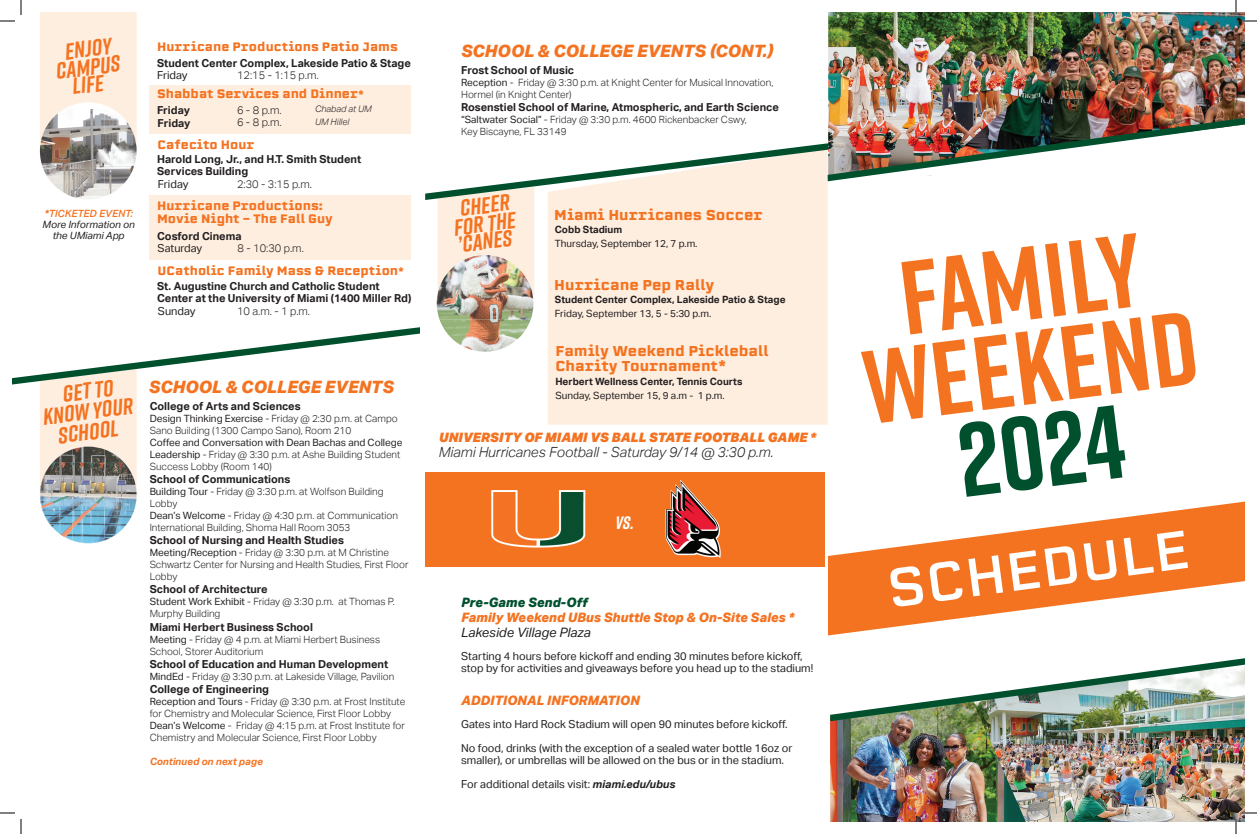
<style>
.page{position:relative;width:1257px;height:834px;background:#fff}
.page>*{position:absolute;margin:0;border:0;box-sizing:border-box;transform-origin:0 0}
.t1{font:700 104px/84px "Rift";color:#f47321;text-align:center}
.t2{font:700 104px "Rift";color:#00502e}
.t3{font:53px "Erbaum";color:#fff}
.t4{font:italic 700 23px/17.8px "Rift";color:#f47321;text-align:center}
.t5{font:italic 700 18px "Rift";color:#fff}
.t6{font:italic 800 17px "Aktiv Grotesk";color:#f47321}
.t7{font:700 14px/15px "Erbaum";color:#f47321}
.t8{font:italic 300 14px "Aktiv Grotesk";color:#231f20}
.t9{font:italic 800 13px "Aktiv Grotesk";color:#f47321}
.t10{font:italic 900 13px "Aktiv Grotesk";color:#f47321}
.t11{font:italic 13px "Aktiv Grotesk";color:#231f20}
.t12{font:italic 800 13px "Aktiv Grotesk";color:#00502e}
.t13{font:700 12px/13px "Erbaum";color:#f47321}
.t14{font:700 11px/12px "Aktiv Grotesk";color:#231f20}
.t15{font:11px/24px "Aktiv Grotesk";color:#231f20}
.t16{font:300 11px "Aktiv Grotesk";color:#231f20}
.t17{font:300 10px/12px "Aktiv Grotesk";color:#231f20}
.t18{font:700 10px "Aktiv Grotesk";color:#231f20}
.t19{font:10px "Aktiv Grotesk";color:#231f20}
.t20{font:italic 10px/11px "Aktiv Grotesk";color:#231f20;text-align:center}
.t21{font:italic 700 10px "Aktiv Grotesk";color:#f47321}
.t22{font:italic 300 9px "Aktiv Grotesk";color:#231f20}
.s1{font-weight:700;color:#f47321}
.s2{font-weight:500;color:#f47321}
.s3{font-size:10px}
.s4{font-weight:400}
.s5{font-weight:700;font-style:italic}
</style>
<div class="page">
<img style="left:1093px;top:12px;width:152px;height:98px">
<div style="left:149px;top:196px;width:261px;height:64px;background:#feeee0"></div>
<div style="left:425px;top:472px;width:399px;height:94px;background:#f47321"></div>
<svg style="left:437px;top:255px;width:96px;height:97px"></svg>
<img style="left:501px;top:320px;width:30px;height:29px">
<img style="left:469px;top:349px;width:32px;height:1px">
<img style="left:437px;top:296px;width:96px;height:24px">
<img style="left:439px;top:319px;width:22px;height:26px">
<div style="left:548px;top:296px;width:280px;height:129px;background:#feeee0"></div>
<div style="left:149px;top:85px;width:261px;height:49px;background:#feeee0"></div>
<svg style="left:12px;top:327px;width:408px;height:152px"></svg>
<img style="left:43px;top:449px;width:29px;height:30px">
<img style="left:72px;top:447px;width:33px;height:32px">
<img style="left:104px;top:449px;width:30px;height:30px">
<img style="left:40px;top:479px;width:97px;height:32px">
<img style="left:43px;top:511px;width:29px;height:29px">
<img style="left:72px;top:511px;width:33px;height:32px">
<img style="left:104px;top:511px;width:30px;height:29px">
<svg style="left:40px;top:103px;width:97px;height:96px"></svg>
<svg style="left:40px;top:12px;width:97px;height:141px;background:#f8e7d9"></svg>
<img style="left:43px;top:105px;width:29px;height:30px">
<img style="left:72px;top:103px;width:32px;height:96px">
<img style="left:104px;top:105px;width:30px;height:30px">
<img style="left:40px;top:135px;width:3px;height:24px">
<img style="left:104px;top:135px;width:33px;height:32px">
<img style="left:43px;top:167px;width:15px;height:21px">
<img style="left:104px;top:167px;width:30px;height:29px">
<svg style="left:828px;top:501px;width:417px;height:134px;fill:#f47321"></svg>
<img style="left:492px;top:490px;width:93px;height:58px">
<img style="left:665px;top:480px;width:56px;height:78px">
<img style="left:828px;top:12px;width:265px;height:98px">
<svg style="left:425px;top:110px;width:820px;height:186px"></svg>
<img style="left:830px;top:721px;width:140px;height:101px">
<img style="left:970px;top:721px;width:275px;height:101px">
<svg style="left:842px;top:596px;width:403px;height:39px"></svg>
<img style="left:830px;top:658px;width:415px;height:63px">
<svg style="left:0;top:0;width:22px;height:22px"></svg>
<svg style="left:0;top:812px;width:22px;height:22px"></svg>
<svg style="left:1235px;top:0;width:22px;height:22px"></svg>
<svg style="left:1235px;top:812px;width:22px;height:22px"></svg>
<h3 class="t4" style="left:52px;top:44px;width:66px;rotate:-8deg">ENJOY<br>CAMPUS<br>LIFE</h3>
<p class="t20" style="left:43px;top:208px;width:94px"><span class="s1">*</span><span class="s2">TICKETED EVENT:<br></span>More Information on the UMiami App</p>
<p class="t13" style="left:157px;top:40px;width:242px">Hurricane Productions Patio Jams</p>
<p class="t14" style="left:157px;top:57px;width:255px">Student Center Complex, Lakeside Patio &amp; Stage</p>
<p class="t15" style="left:157px;top:64px;width:32px">Friday</p>
<p class="t16" style="left:237px;top:69px;width:83px">12:15 - 1:15 p.m.</p>
<p class="t13" style="left:157px;top:87px;width:208px">Shabbat Services and Dinner<span class="s3">*</span></p>
<p class="t14" style="left:158px;top:117px;width:34px">Friday</p>
<p class="t16" style="left:237px;top:115px;width:46px">6 - 8 p.m.</p>
<p class="t14" style="left:157px;top:104px;width:34px">Friday</p>
<p class="t16" style="left:237px;top:104px;width:46px">6 - 8 p.m.</p>
<p class="t22" style="left:315px;top:104px;width:58px">Chabad at UM</p>
<p class="t22" style="left:315px;top:116px;width:36px">UM Hillel</p>
<p class="t13" style="left:158px;top:138px;width:99px">Cafecito Hour</p>
<p class="t15" style="left:158px;top:172px;width:32px">Friday</p>
<p class="t16" style="left:237px;top:178px;width:77px">2:30 - 3:15 p.m.</p>
<p class="t14" style="left:157px;top:153px;width:206px">Harold Long, Jr., and H.T. Smith Student<br>Services Building</p>
<p class="t13" style="left:157px;top:199px;width:177px">Hurricane Productions:<br>Movie Night - The Fall Guy</p>
<p class="t15" style="left:158px;top:236px;width:46px">Saturday</p>
<p class="t16" style="left:238px;top:242px;width:68px">8 - 10:30 p.m.</p>
<p class="t14" style="left:157px;top:230px;width:86px">Cosford Cinema</p>
<p class="t13" style="left:158px;top:264px;width:248px">UCatholic Family Mass &amp; Reception<span class="s3">*</span></p>
<p class="t15" style="left:158px;top:299px;width:39px">Sunday</p>
<p class="t16" style="left:237px;top:305px;width:75px">10 a.m. - 1 p.m.</p>
<p class="t14" style="left:157px;top:280px;width:256px">St. Augustine Church and Catholic Student<br>Center at the University of Miami (1400 Miller Rd)</p>
<h3 class="t4" style="left:39px;top:387px;width:92px;line-height:20.3px;rotate:-8deg">GET TO<br>KNOW YOUR<br>SCHOOL</h3>
<h3 class="t6" style="left:149px;top:377px;width:246px">SCHOOL &amp; COLLEGE EVENTS</h3>
<p class="t14" style="left:150px;top:400px;width:152px">College of Arts and Sciences</p>
<p class="t17" style="left:150px;top:412px;width:250px"><span class="s4">Design Thinking Exercise</span> - Friday @ 2:30 p.m. at Campo<br>Sano Building (1300 Campo Sano), Room 210</p>
<p class="t17" style="left:150px;top:436px;width:254px"><span class="s4">Coffee and Conversation with Dean Bachas and College<br>Leadership</span> - Friday @ 3:30 p.m. at Ashe Building Student<br>Success Lobby (Room 140)</p>
<p class="t14" style="left:150px;top:473px;width:142px">School of Communications</p>
<p class="t17" style="left:150px;top:486px;width:250px"><span class="s4">Building Tour</span> - Friday @ 3:30 p.m. at Wolfson Building Lobby<br><span class="s4">Dean’s Welcome</span> - Friday @ 4:30 p.m. at Communication International Building, Shoma Hall Room 3053</p>
<p class="t14" style="left:150px;top:534px;width:196px">School of Nursing and Health Studies</p>
<p class="t17" style="left:150px;top:547px;width:260px"><span class="s4">Meeting/Reception</span> - Friday @ 3:30 p.m. at M Christine<br>Schwartz Center for Nursing and Health Studies, First Floor<br>Lobby</p>
<p class="t14" style="left:150px;top:584px;width:120px">School of Architecture</p>
<p class="t17" style="left:150px;top:596px;width:247px"><span class="s4">Student Work Exhibit</span> - Friday @ 3:30 p.m. at Thomas P.<br>Murphy Building</p>
<p class="t14" style="left:150px;top:621px;width:165px">Miami Herbert Business School</p>
<p class="t17" style="left:150px;top:633px;width:232px"><span class="s4">Meeting</span> - Friday @ 4 p.m. at Miami Herbert Business<br>School, Storer Auditorium</p>
<p class="t14" style="left:150px;top:658px;width:240px">School of Education and Human Development</p>
<p class="t17" style="left:150px;top:670px;width:246px"><span class="s4">MindEd</span> - Friday @ 3:30 p.m. at Lakeside Village, Pavilion</p>
<p class="t14" style="left:150px;top:683px;width:121px">College of Engineering</p>
<p class="t17" style="left:150px;top:696px;width:257px"><span class="s4">Reception and Tours</span> - Friday @ 3:30 p.m. at Frost Institute for Chemistry and Molecular Science, First Floor Lobby <span class="s4">Dean’s Welcome</span> - Friday @ 4:15 p.m. at Frost Institute for Chemistry and Molecular Science, First Floor Lobby</p>
<p class="t21" style="left:150px;top:756px;width:115px">Continued on next page</p>
<h3 class="t6" style="left:461px;top:40px;width:313px">SCHOOL &amp; COLLEGE EVENTS (CONT.)</h3>
<p class="t14" style="left:461px;top:64px;width:115px">Frost School of Music</p>
<p class="t17" style="left:461px;top:77px;width:314px"><span class="s4">Reception</span> - Friday @ 3:30 p.m. at Knight Center for Musical Innovation,<br>Hormel (in Knight Center)</p>
<p class="t14" style="left:461px;top:102px;width:319px">Rosenstiel School of Marine, Atmospheric, and Earth Science</p>
<p class="t17" style="left:461px;top:114px;width:287px"><span class="s4">“Saltwater Social”</span> - Friday @ 3:30 p.m. 4600 Rickenbacker Cswy,<br>Key Biscayne, FL 33149</p>
<h3 class="t4" style="left:450px;top:201px;width:64px;rotate:-8deg">CHEER<br>FOR THE ’CANES</h3>
<h3 class="t7" style="left:554px;top:208px;width:210px">Miami Hurricanes Soccer</h3>
<p class="t18" style="left:555px;top:223px;width:69px">Cobb Stadium</p>
<p class="t19" style="left:555px;top:237px;width:144px">Thursday, September 12, 7 p.m.</p>
<h3 class="t7" style="left:554px;top:277px;width:162px">Hurricane Pep Rally</h3>
<p class="t18" style="left:555px;top:294px;width:232px">Student Center Complex, Lakeside Patio &amp; Stage</p>
<p class="t19" style="left:555px;top:308px;width:158px">Friday, September 13, 5 - 5:30 p.m.</p>
<h3 class="t7" style="left:555px;top:344px;width:215px">Family Weekend Pickleball<br>Charity Tournament*</h3>
<p class="t18" style="left:555px;top:376px;width:189px">Herbert Wellness Center, Tennis Courts</p>
<p class="t19" style="left:555px;top:390px;width:171px">Sunday, September 15, 9 a.m - 1 p.m.</p>
<h3 class="t10" style="left:439px;top:429px;width:379px">UNIVERSITY OF MIAMI VS BALL STATE FOOTBALL GAME *</h3>
<h3 class="t8" style="left:439px;top:444px;width:336px">Miami Hurricanes Football - Saturday 9/14 @ 3:30 p.m.</h3>
<h3 class="t5" style="left:616px;top:510px;width:20px">VS.</h3>
<h3 class="t12" style="left:461px;top:594px;width:129px">Pre-Game Send-Off</h3>
<h3 class="t9" style="left:461px;top:609px;width:334px">Family Weekend UBus Shuttle Stop &amp; On-Site Sales *</h3>
<h3 class="t11" style="left:461px;top:625px;width:131px">Lakeside Village Plaza</h3>
<p class="t15" style="left:461px;top:650px;width:354px;line-height:12px">Starting 4 hours before kickoff and ending 30 minutes before kickoff, stop by for activities and giveaways before you head up to the stadium!</p>
<h3 class="t9" style="left:461px;top:692px;width:180px">ADDITIONAL INFORMATION</h3>
<p class="t15" style="left:461px;top:712px;width:333px">Gates into Hard Rock Stadium will open 90 minutes before kickoff.<br>No food, drinks (with the exception of a sealed water bottle 16oz or</p>
<p class="t15" style="left:461px;top:748px;width:324px">smaller), or umbrellas will be allowed on the bus or in the stadium.<br>For additional details visit: <span class="s5">miami.edu/ubus</span></p>
<h1 class="t1" style="left:849px;top:261px;width:337px;rotate:-7deg">FAMILY<br>WEEKEND</h1>
<h1 class="t2" style="left:950px;top:387px;width:168px;rotate:-7deg">2024</h1>
<h2 class="t3" style="left:882px;top:553px;width:306px;rotate:-8deg">SCHEDULE</h2>
</div>
